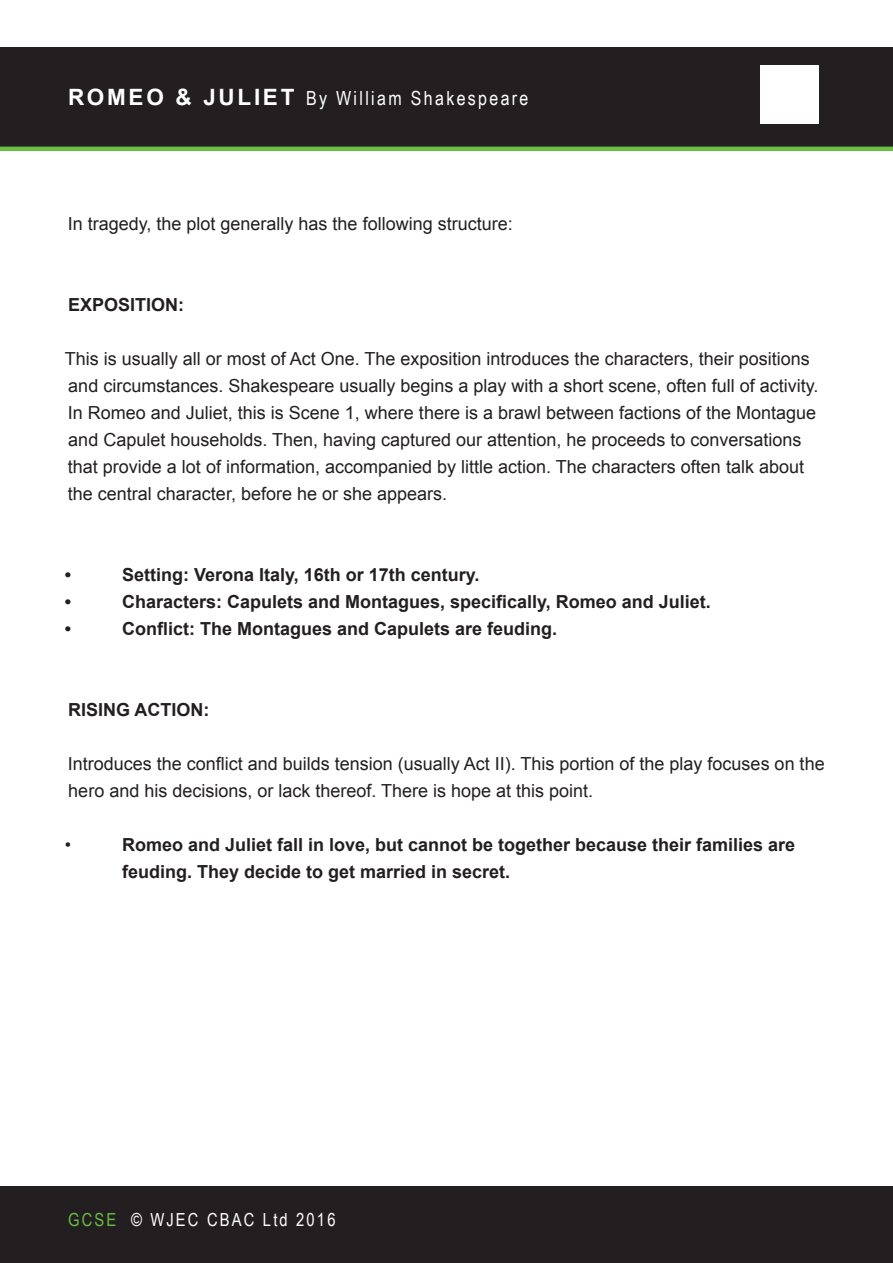
<style>
.page{position:relative;width:893px;height:1263px;background:#fff}
.page>*{position:absolute;margin:0;border:0;box-sizing:border-box;transform-origin:0 0}
.t1{font:19.5px "Arial Narrow";letter-spacing:.12em;color:#fff}
.t2{font:18px/27px "Arial";color:#231f20}
.t3{font:700 18px/27px "Arial";color:#231f20}
.t4{font:18px "Arial Narrow";letter-spacing:.12em;color:#fff}
.s1{font-family:"Arial";font-weight:700;font-size:22.5px}
.s2{color:#6cbd45}
</style>
<div class="page">
<div style="left:0;top:47px;width:893px;height:100px;background:#231f20"></div>
<div style="left:760px;top:65px;width:59px;height:59px;background:#fff"></div>
<hr style="left:0;top:147px;width:893px;height:4px;background:#6cbd45">
<div style="left:0;top:1186px;width:893px;height:77px;background:#231f20"></div>
<p class="t1" style="left:68px;top:84px;width:462px"><span class="s1">ROMEO &amp; JULIET</span> By William Shakespeare</p>
<p class="t2" style="left:68px;top:210px;width:446px">In tragedy, the plot generally has the following structure:</p>
<p class="t3" style="left:68px;top:292px;width:118px">EXPOSITION:</p>
<p class="t2" style="left:65px;top:345px;width:755px">This is usually all or most of Act One. The exposition introduces the characters, their positions and circumstances. Shakespeare usually begins a play with a short scene, often full of activity.<br>In Romeo and Juliet, this is Scene 1, where there is a brawl between factions of the Montague and Capulet households. Then, having captured our attention, he proceeds to conversations that provide a lot of information, accompanied by little action. The characters often talk about the central character, before he or she appears.</p>
<p class="t3" style="left:65px;top:562px;width:8px">•</p>
<p class="t3" style="left:122px;top:562px;width:359px">Setting: Verona Italy, 16th or 17th century.</p>
<p class="t3" style="left:65px;top:589px;width:8px">•</p>
<p class="t3" style="left:122px;top:589px;width:590px">Characters: Capulets and Montagues, specifically, Romeo and Juliet.</p>
<p class="t3" style="left:65px;top:616px;width:8px">•</p>
<p class="t3" style="left:122px;top:616px;width:437px">Conflict: The Montagues and Capulets are feuding.</p>
<p class="t3" style="left:68px;top:697px;width:143px">RISING ACTION:</p>
<p class="t2" style="left:68px;top:750px;width:758px">Introduces the conflict and builds tension (usually Act II). This portion of the play focuses on the hero and his decisions, or lack thereof. There is hope at this point.</p>
<p class="t2" style="left:65px;top:831px;width:8px">•</p>
<p class="t3" style="left:122px;top:832px;width:675px">Romeo and Juliet fall in love, but cannot be together because their families are feuding. They decide to get married in secret.</p>
<p class="t4" style="left:68px;top:1206px;width:269px"><span class="s2">GCSE</span> © WJEC CBAC Ltd 2016</p>
</div>
